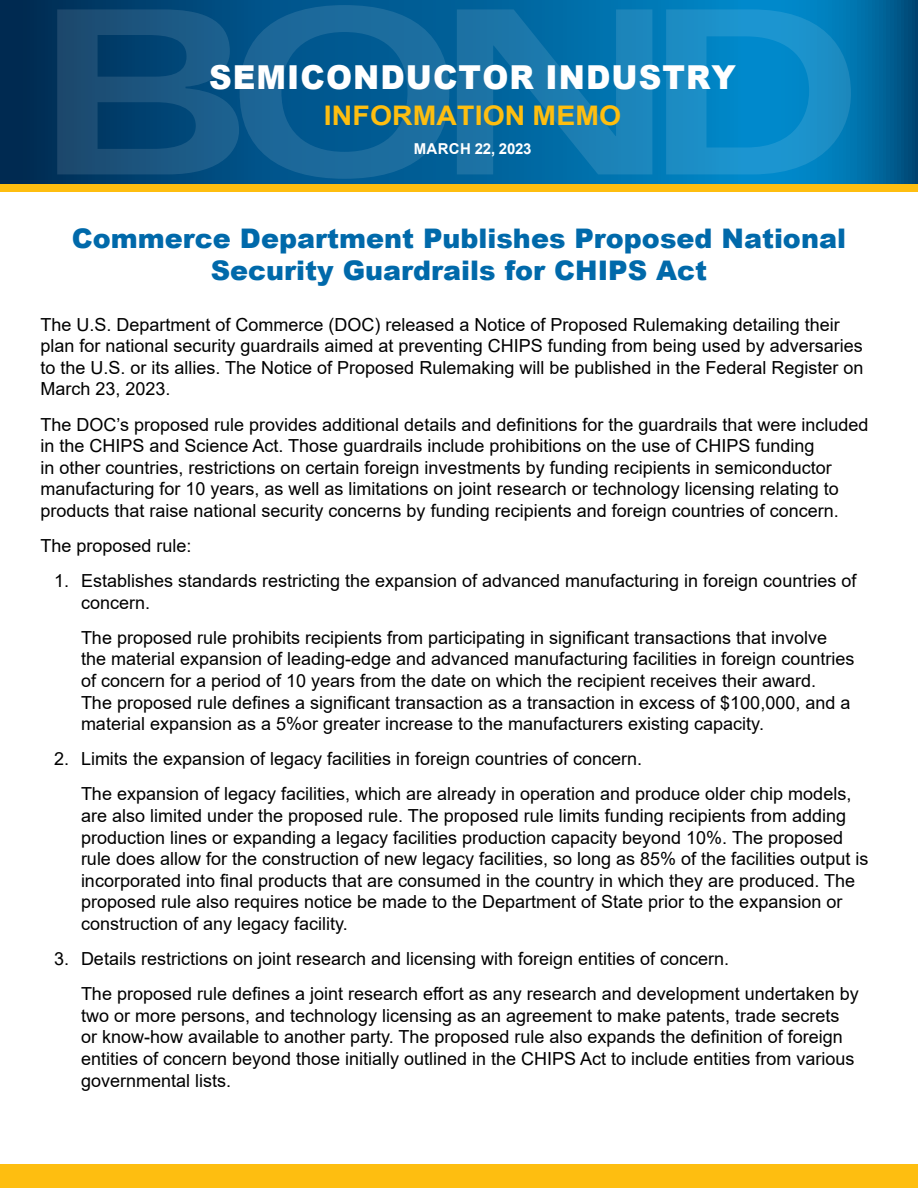
<style>
.page{position:relative;width:918px;height:1188px;background:#fff}
.page>*{position:absolute;margin:0;border:0;box-sizing:border-box;transform-origin:0 0}
.t1{font:900 33px "Arial";letter-spacing:.035em;color:#fff;scale:.95 1}
.t2{font:900 27px/32.4px "Arial";color:#0069aa;text-align:center}
.t3{font:700 27px "Arial";letter-spacing:.005em;color:#febe10;scale:1.05 1}
.t4{font:18px/21.6px "Arial";color:#000}
.t5{font:700 15px "Arial";letter-spacing:.005em;color:#fff}
</style>
<div class="page">
<div style="left:0;top:138px;width:918px;height:54px;background:#febe10"></div>
<svg style="left:0;top:0;width:918px;height:184px;background:#005689"></svg>
<svg style="left:57px;top:5px;width:392px;height:174px;background:#0f5888"></svg>
<svg style="left:457px;top:9px;width:195px;height:165px;background:#1075ab"></svg>
<svg style="left:666px;top:9px;width:185px;height:165px;background:#0f8bc7"></svg>
<div style="left:0;top:1164px;width:918px;height:24px;background:#febe10"></div>
<h1 class="t1" style="left:209px;top:53px;width:556px">SEMICONDUCTOR INDUSTRY</h1>
<h2 class="t3" style="left:324px;top:97px;width:285px">INFORMATION MEMO</h2>
<p class="t5" style="left:414px;top:138px;width:119px">MARCH 22, 2023</p>
<h2 class="t2" style="left:72px;top:221px;width:776px">Commerce Department Publishes Proposed National<br>Security Guardrails for CHIPS Act</h2>
<p class="t4" style="left:40px;top:313px;width:825px">The U.S. Department of Commerce (DOC) released a Notice of Proposed Rulemaking detailing their plan for national security guardrails aimed at preventing CHIPS funding from being used by adversaries to the U.S. or its allies. The Notice of Proposed Rulemaking will be published in the Federal Register on March 23, 2023.</p>
<p class="t4" style="left:40px;top:413px;width:830px">The DOC’s proposed rule provides additional details and definitions for the guardrails that were included in the CHIPS and Science Act. Those guardrails include prohibitions on the use of CHIPS funding<br>in other countries, restrictions on certain foreign investments by funding recipients in semiconductor manufacturing for 10 years, as well as limitations on joint research or technology licensing relating to products that raise national security concerns by funding recipients and foreign countries of concern.</p>
<p class="t4" style="left:40px;top:535px;width:153px">The proposed rule:</p>
<p class="t4" style="left:81px;top:570px;width:777px;text-indent:-27px">1. Establishes standards restricting the expansion of advanced manufacturing in foreign countries of concern.</p>
<p class="t4" style="left:81px;top:627px;width:775px">The proposed rule prohibits recipients from participating in significant transactions that involve the material expansion of leading-edge and advanced manufacturing facilities in foreign countries of concern for a period of 10 years from the date on which the recipient receives their award.<br>The proposed rule defines a significant transaction as a transaction in excess of $100,000, and a material expansion as a 5%or greater increase to the manufacturers existing capacity.</p>
<p class="t4" style="left:81px;top:741px;width:772px;line-height:35.1px;text-indent:-27px">2. Limits the expansion of legacy facilities in foreign countries of concern.<br>The expansion of legacy facilities, which are already in operation and produce older chip models,</p>
<p class="t4" style="left:81px;top:805px;width:789px">are also limited under the proposed rule. The proposed rule limits funding recipients from adding production lines or expanding a legacy facilities production capacity beyond 10%. The proposed rule does allow for the construction of new legacy facilities, so long as 85% of the facilities output is incorporated into final products that are consumed in the country in which they are produced. The proposed rule also requires notice be made to the Department of State prior to the expansion or construction of any legacy facility.</p>
<p class="t4" style="left:81px;top:941px;width:779px;line-height:35.1px;text-indent:-27px">3. Details restrictions on joint research and licensing with foreign entities of concern.<br>The proposed rule defines a joint research effort as any research and development undertaken by</p>
<p class="t4" style="left:81px;top:1005px;width:775px">two or more persons, and technology licensing as an agreement to make patents, trade secrets or know-how available to another party. The proposed rule also expands the definition of foreign entities of concern beyond those initially outlined in the CHIPS Act to include entities from various governmental lists.</p>
</div>
